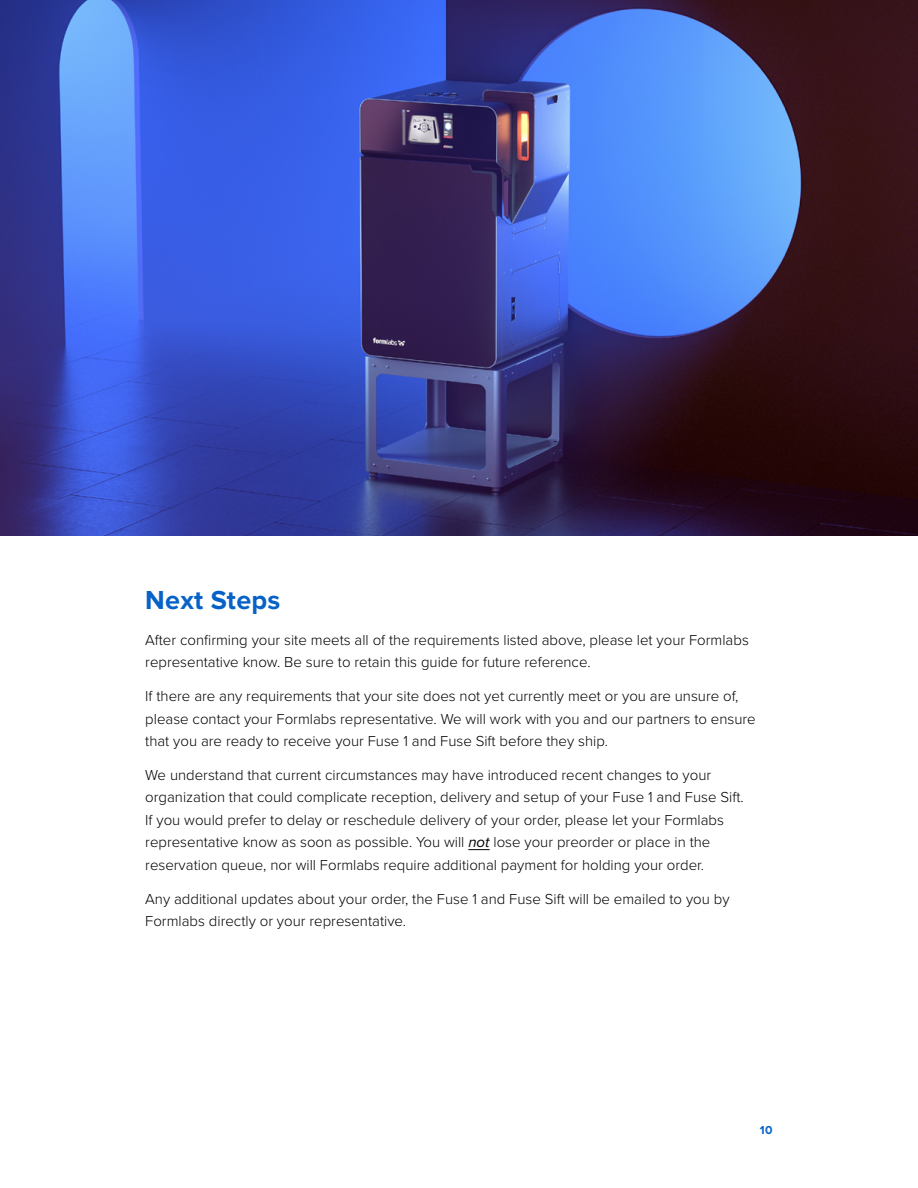
<style>
.page{position:relative;width:918px;height:1188px;background:#fff}
.page>*{position:absolute;margin:0;border:0;box-sizing:border-box;transform-origin:0 0}
.t1{font:700 27px "Proxima Nova";letter-spacing:.01em;color:#0762c8}
.t2{font:300 15px/22.5px "Proxima Nova";color:#000}
.t3{font:700 12px "Proxima Nova";color:#0762c8}
.s1{font-weight:400;font-style:italic}
</style>
<div class="page">
<svg style="left:468px;top:849px;width:22px;height:1px"></svg>
<img style="left:0;top:0;width:918px;height:536px">
<h1 class="t1" style="left:145px;top:584px;width:137px">Next Steps</h1>
<p class="t2" style="left:145px;top:628px;width:605px">After confirming your site meets all of the requirements listed above, please let your Formlabs representative know. Be sure to retain this guide for future reference.</p>
<p class="t2" style="left:145px;top:684px;width:612px">If there are any requirements that your site does not yet currently meet or you are unsure of, please contact your Formlabs representative. We will work with you and our partners to ensure that you are ready to receive your Fuse 1 and Fuse Sift before they ship.</p>
<p class="t2" style="left:145px;top:763px;width:600px">We understand that current circumstances may have introduced recent changes to your organization that could complicate reception, delivery and setup of your Fuse 1 and Fuse Sift.<br>If you would prefer to delay or reschedule delivery of your order, please let your Formlabs representative know as soon as possible. You will <span class="s1">not</span> lose your preorder or place in the reservation queue, nor will Formlabs require additional payment for holding your order.</p>
<p class="t2" style="left:145px;top:886px;width:586px">Any additional updates about your order, the Fuse 1 and Fuse Sift will be emailed to you by<br>Formlabs directly or your representative.</p>
<p class="t3" style="left:760px;top:1124px;width:14px">10</p>
</div>
